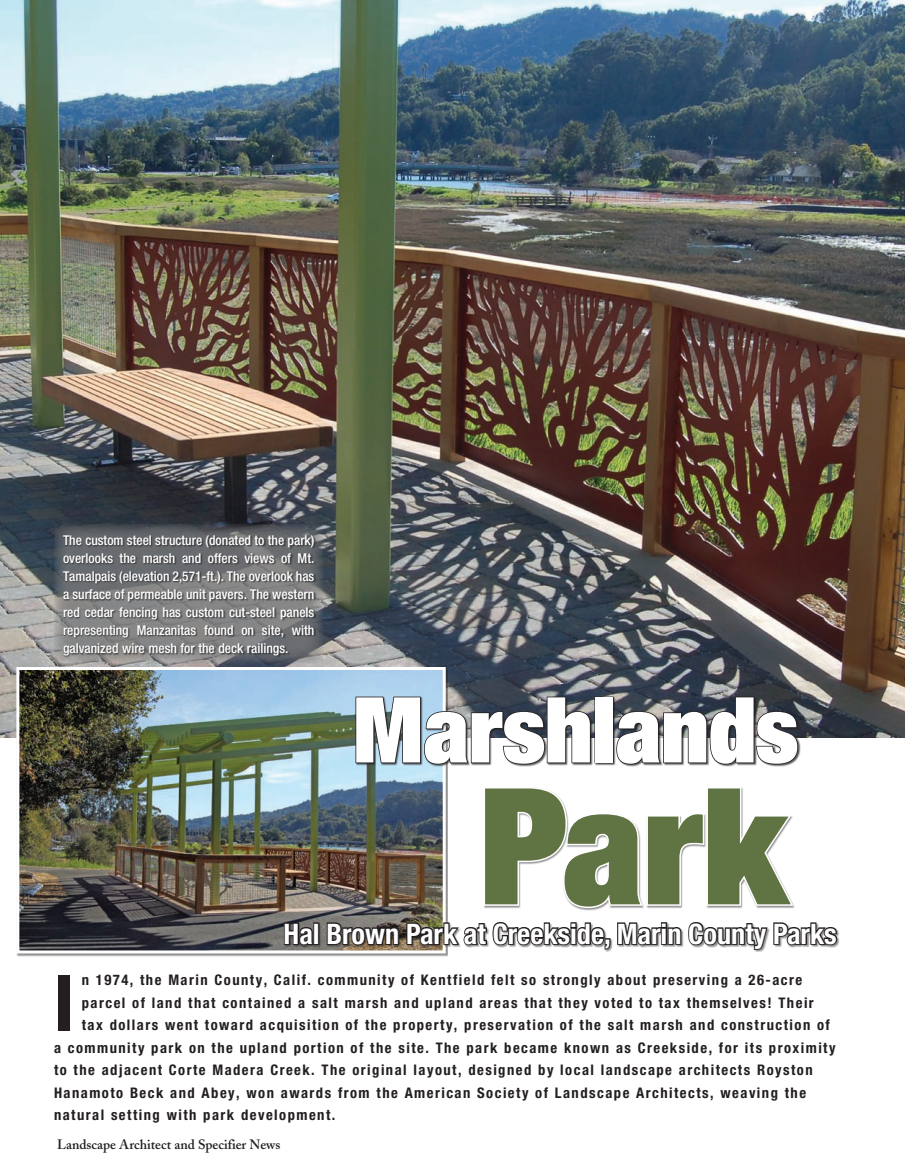
<style>
.page{position:relative;width:905px;height:1175px;background:#fff}
.page>*{position:absolute;margin:0;border:0;box-sizing:border-box;transform-origin:0 0}
.t1{font:900 expanded 162.15px "Helvetica Neue";color:#5f7343}
.t2{font:900 expanded 91.05px "Helvetica Neue";color:#fff}
.t3{font:700 condensed 77.7px "Helvetica Neue";color:#231f20}
.t4{font:700 condensed 28.2px "Helvetica Neue";color:#fff}
.t5{font:700 condensed 14.7px "Helvetica Neue";letter-spacing:.1em;color:#231f20}
.t6{font:500 condensed 13.5px/18px "Helvetica Neue";color:#fff;text-align:justify}
.t7{font:600 13.5px "Adobe Caslon";color:#231f20}
</style>
<div class="page">
<img style="left:0;top:0;width:904px;height:738px">
<img style="left:20px;top:671px;width:421px;height:278px">
<div style="left:16px;top:667px;width:429px;height:286px;border:3px solid #fff"></div>
<svg style="left:54px;top:524px;width:269px;height:139px"></svg>
<div style="left:63px;top:535px;width:254px;height:122px;background:#231f20;opacity:.75"></div>
<div style="left:356px;top:696px;width:444px;height:70px;background:#231f20;opacity:.75"></div>
<svg style="left:355px;top:696px;width:236px;height:69px"></svg>
<div style="left:594px;top:696px;width:19px;height:67px;border:2px solid #231f20"></div>
<svg style="left:615px;top:696px;width:183px;height:69px"></svg>
<div style="left:284px;top:922px;width:555px;height:30px;background:#231f20;opacity:.5"></div>
<svg style="left:283px;top:921px;width:32px;height:25px"></svg>
<div style="left:313px;top:922px;width:6px;height:22px;border:2px solid #231f20"></div>
<svg style="left:326px;top:785px;width:512px;height:172px"></svg>
<p class="t6" style="left:63px;top:531px;width:253px">The custom steel structure (donated to the park) overlooks the marsh and offers views of Mt.<br>Tamalpais (elevation 2,571-ft.). The overlook has a surface of permeable unit pavers. The western red cedar fencing has custom cut-steel panels representing Manzanitas found on site, with galvanized wire mesh for the deck railings.</p>
<h2 class="t2" style="left:352px;top:671px;width:447px">Marshlands</h2>
<h1 class="t1" style="left:478px;top:742px;width:310px">Park</h1>
<h3 class="t4" style="left:284px;top:916px;width:554px">Hal Brown Park at Creekside, Marin County Parks</h3>
<h3 class="t3" style="left:54px;top:955px;width:22px">I</h3>
<p class="t5" style="left:82px;top:971px;width:722px">n 1974, the Marin County, Calif. community of Kentfield felt so strongly about preserving a 26-acre</p>
<p class="t5" style="left:82px;top:993px;width:733px">parcel of land that contained a salt marsh and upland areas that they voted to tax themselves! Their</p>
<p class="t5" style="left:82px;top:1016px;width:749px">tax dollars went toward acquisition of the property, preservation of the salt marsh and construction of</p>
<p class="t5" style="left:54px;top:1038px;width:783px">a community park on the upland portion of the site. The park became known as Creekside, for its proximity</p>
<p class="t5" style="left:54px;top:1061px;width:760px">to the adjacent Corte Madera Creek. The original layout, designed by local landscape architects Royston</p>
<p class="t5" style="left:54px;top:1083px;width:753px">Hanamoto Beck and Abey, won awards from the American Society of Landscape Architects, weaving the</p>
<p class="t5" style="left:54px;top:1106px;width:283px">natural setting with park development.</p>
<p class="t7" style="left:57px;top:1136px;width:225px">Landscape Architect and Specifier News</p>
</div>
